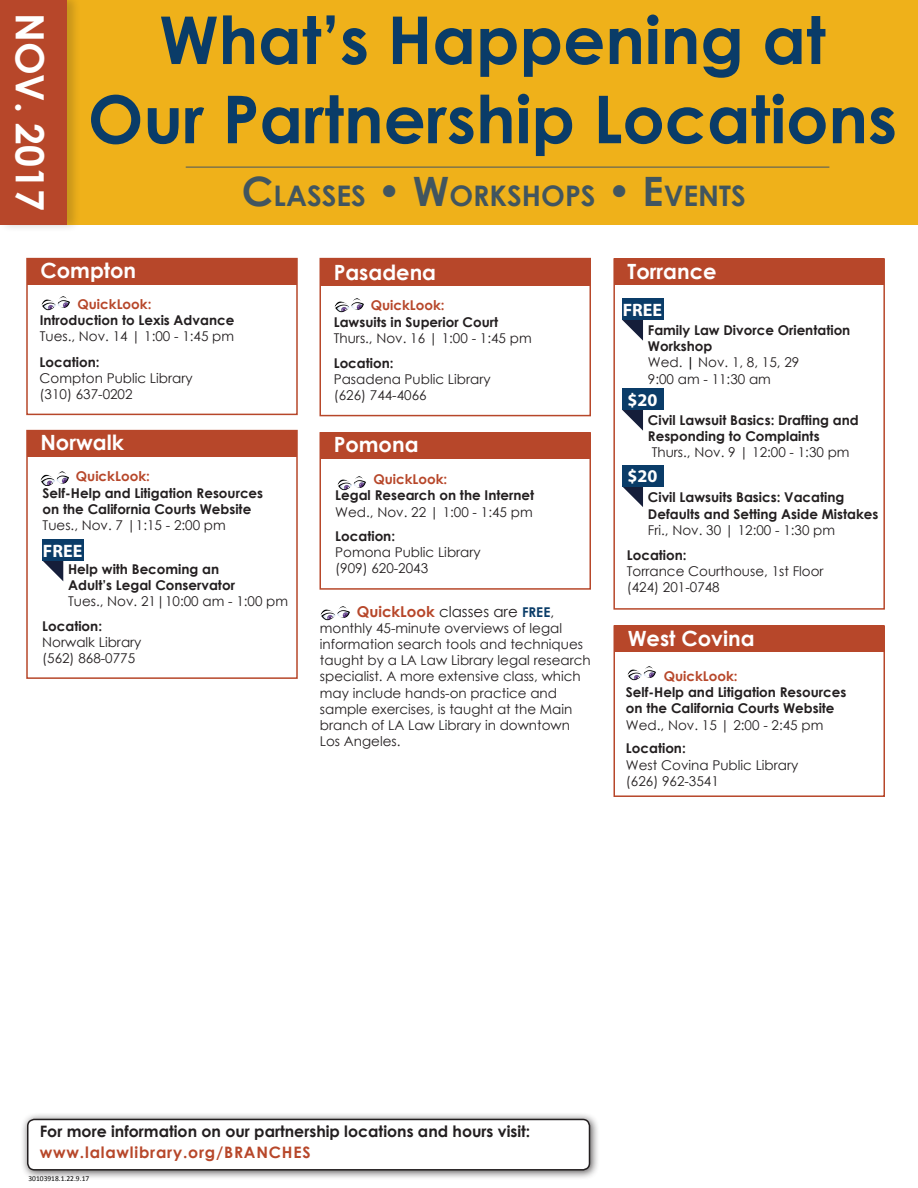
<style>
.page{position:relative;width:918px;height:1188px;background:#fff}
.page>*{position:absolute;margin:0;border:0;box-sizing:border-box;transform-origin:0 0}
.t1{font:700 66px/79.2px "Century Gothic";color:#0a3c68;text-align:center}
.t2{font:700 39px "Century Gothic";color:#fff}
.Class_Name{font:700 28.35px "Century Gothic";color:#41555f}
.Paragraph_Style_1{font:700 21px "Century Gothic";color:#fff}
.t3{font:700 18px "Myriad Pro";color:#fff}
.Class_Name-2{font:700 15.75px "Century Gothic";color:#231f20}
.Class_Name-3{font:700 15.75px "Century Gothic";letter-spacing:.05em;color:#b7472a}
.Class_Name-4{font:15px "Century Gothic";color:#231f20}
.Class_Name-5{font:13.5px/16.2px "Century Gothic";color:#231f20}
.Class_Name-6{font:700 13.5px/16.2px "Century Gothic";color:#231f20}
.Recuring{font:13.5px "Century Gothic";color:#231f20}
.Date__Time{font:13.5px "Century Gothic";color:#231f20}
.Class_Name-7{font:7.5px "Calibri";color:#000}
.s1{font-size:40.5px}
.s2{color:#b7472a}
.s3{font-weight:400}
.s4{font-weight:700;color:#b7472a}
.s5{font-weight:700;font-size:13.5px;color:#0a3c68}
.s6{font-size:13.5px}
.s7{font-weight:700;color:#000}
.s8{font-weight:700}
</style>
<div class="page">
<div style="left:0;top:0;width:918px;height:225px;background:#efb11a"></div>
<hr style="left:186px;top:167px;width:643px;height:1px;background:#485660">
<div style="left:20px;top:1112px;width:580px;height:68px;background:#231f20;opacity:.75"></div>
<div style="left:28px;top:1119px;width:562px;height:51px;background:#fff;border-radius:7px"></div>
<div style="left:27px;top:1119px;width:563px;height:52px;border:2px solid #231f20;border-radius:7px"></div>
<div style="left:26px;top:258px;width:272px;height:157px;border:2px solid #b7472a"></div>
<div style="left:27px;top:258px;width:270px;height:26px;background:#b7472a"></div>
<img style="left:41px;top:296px;width:29px;height:14px">
<div style="left:320px;top:258px;width:271px;height:158px;border:2px solid #b7472a"></div>
<div style="left:320px;top:259px;width:270px;height:27px;background:#b7472a"></div>
<img style="left:334px;top:298px;width:30px;height:14px">
<div style="left:320px;top:432px;width:271px;height:158px;border:2px solid #b7472a"></div>
<div style="left:320px;top:432px;width:270px;height:27px;background:#b7472a"></div>
<div style="left:613px;top:258px;width:272px;height:352px;border:2px solid #b7472a"></div>
<div style="left:614px;top:258px;width:270px;height:27px;background:#b7472a"></div>
<img style="left:337px;top:476px;width:29px;height:15px">
<div style="left:26px;top:430px;width:272px;height:249px;border:2px solid #b7472a"></div>
<div style="left:27px;top:430px;width:270px;height:26px;background:#b7472a"></div>
<img style="left:40px;top:471px;width:29px;height:15px">
<div style="left:614px;top:625px;width:271px;height:172px;border:2px solid #b7472a"></div>
<div style="left:614px;top:625px;width:270px;height:27px;background:#b7472a"></div>
<img style="left:627px;top:666px;width:29px;height:14px">
<div style="left:0;top:0;width:82px;height:233px;background:#231f20;opacity:.2"></div>
<div style="left:0;top:0;width:67px;height:225px;background:#b7472a"></div>
<img style="left:320px;top:606px;width:30px;height:15px">
<svg style="left:622px;top:320px;width:21px;height:21px"></svg>
<div style="left:622px;top:299px;width:42px;height:21px;background:#0a3c68"></div>
<svg style="left:622px;top:410px;width:21px;height:21px"></svg>
<div style="left:622px;top:389px;width:42px;height:21px;background:#0a3c68"></div>
<svg style="left:623px;top:487px;width:20px;height:20px"></svg>
<div style="left:622px;top:465px;width:42px;height:22px;background:#0a3c68"></div>
<svg style="left:43px;top:561px;width:21px;height:20px"></svg>
<div style="left:43px;top:539px;width:41px;height:22px;background:#0a3c68"></div>
<p class="t2" style="left:59px;top:12px;width:103px;rotate:90deg">APRIL</p>
<p class="t2" style="left:59px;top:13px;width:200px;rotate:90deg">NOV. 2017</p>
<p class="t1" style="left:88px;top:-2px;width:811px">What’s Happening at<br>Our Partnership Locations</p>
<p class="Class_Name" style="left:242px;top:174px;width:505px"><span class="s1">C</span>LASSES <span class="s1">• W</span>ORKSHOPS <span class="s1">• E</span>VENTS</p>
<p class="Paragraph_Style_1" style="left:40px;top:255px;width:97px">Compton</p>
<p class="Class_Name-6" style="left:40px;top:295px;width:196px;text-indent:38px"><span class="s2">QuickLook:<br></span>Introduction to Lexis Advance</p>
<p class="Class_Name-5" style="left:40px;top:328px;width:196px">Tues., Nov. 14 | 1:00 - 1:45 pm</p>
<p class="Class_Name-6" style="left:40px;top:353px;width:61px">Location:</p>
<p class="Class_Name-5" style="left:40px;top:370px;width:155px">Compton Public Library</p>
<p class="Class_Name-5" style="left:40px;top:386px;width:94px">(310) 637-0202</p>
<p class="Paragraph_Style_1" style="left:40px;top:427px;width:85px">Norwalk</p>
<p class="Class_Name-6" style="left:43px;top:468px;width:222px;text-indent:33px"><span class="s2">QuickLook:<br></span>Self-Help and Litigation Resources on the California Courts Website</p>
<p class="Class_Name-5" style="left:43px;top:517px;width:185px">Tues., Nov. 7 |1:15 - 2:00 pm</p>
<p class="t3" style="left:43px;top:539px;width:41px">FREE</p>
<p class="Class_Name-6" style="left:68px;top:560px;width:168px">Help with Becoming an<br>Adult’s Legal Conservator</p>
<p class="Class_Name-5" style="left:68px;top:593px;width:222px">Tues., Nov. 21|10:00 am - 1:00 pm</p>
<p class="Class_Name-6" style="left:42px;top:617px;width:61px">Location:</p>
<p class="Class_Name-5" style="left:42px;top:634px;width:101px">Norwalk Library</p>
<p class="Class_Name-5" style="left:42px;top:650px;width:94px">(562) 868-0775</p>
<p class="Paragraph_Style_1" style="left:334px;top:256px;width:104px">Pasadena</p>
<p class="Class_Name-6" style="left:334px;top:297px;width:166px;text-indent:37px"><span class="s2">QuickLook:<br></span>Lawsuits in Superior Court</p>
<p class="Class_Name-5" style="left:334px;top:330px;width:199px">Thurs., Nov. 16 | 1:00 - 1:45 pm</p>
<p class="Class_Name-6" style="left:334px;top:354px;width:61px">Location:</p>
<p class="Class_Name-5" style="left:334px;top:371px;width:158px">Pasadena Public Library (626) 744-4066</p>
<p class="Paragraph_Style_1" style="left:334px;top:429px;width:86px">Pomona</p>
<p class="Class_Name-6" style="left:335px;top:471px;width:200px;text-indent:38px"><span class="s2">QuickLook:<br></span>Legal Research on the Internet<br><span class="s3">Wed., Nov. 22 | 1:00 - 1:45 pm</span></p>
<p class="Class_Name-6" style="left:335px;top:527px;width:61px">Location:</p>
<p class="Class_Name-5" style="left:335px;top:544px;width:147px">Pomona Public Library</p>
<p class="Class_Name-5" style="left:335px;top:560px;width:94px">(909) 620-2043</p>
<p class="Class_Name-4" style="left:357px;top:601px;width:199px"><span class="s4">QuickLook</span> classes are <span class="s5">FREE</span><span class="s6">,</span></p>
<p class="Class_Name-5" style="left:320px;top:620px;width:244px">monthly 45-minute overviews of legal</p>
<p class="Class_Name-5" style="left:320px;top:636px;width:265px">information search tools and techniques</p>
<p class="Class_Name-5" style="left:320px;top:652px;width:272px">taught by a LA Law Library legal research</p>
<p class="Class_Name-5" style="left:320px;top:668px;width:262px">specialist. A more extensive class, which</p>
<p class="Class_Name-5" style="left:320px;top:684px;width:239px">may include hands-on practice and</p>
<p class="Class_Name-5" style="left:320px;top:701px;width:254px">sample exercises, is taught at the Main</p>
<p class="Class_Name-5" style="left:320px;top:717px;width:252px">branch of LA Law Library in downtown</p>
<p class="Class_Name-5" style="left:320px;top:733px;width:82px">Los Angeles.</p>
<p class="Paragraph_Style_1" style="left:628px;top:255px;width:91px">Torrance</p>
<p class="t3" style="left:623px;top:298px;width:41px">FREE</p>
<p class="Class_Name-6" style="left:648px;top:321px;width:204px">Family Law Divorce Orientation<br>Workshop</p>
<p class="Recuring" style="left:648px;top:353px;width:153px">Wed. <span class="s7">|</span> Nov. 1, 8, 15, 29</p>
<p class="Date__Time" style="left:648px;top:369px;width:125px">9:00 am - 11:30 am</p>
<p class="Class_Name-6" style="left:648px;top:411px;width:212px">Civil Lawsuit Basics: Drafting and<br>Responding to Complaints</p>
<p class="Class_Name-5" style="left:652px;top:444px;width:199px">Thurs., Nov. 9 | 12:00 - 1:30 pm</p>
<p class="Class_Name-6" style="left:648px;top:489px;width:232px">Civil Lawsuits Basics: Vacating<br>Defaults and Setting Aside Mistakes</p>
<p class="Recuring" style="left:648px;top:520px;width:189px">Fri., Nov. 30 | 12:00 - 1:30 pm</p>
<p class="Class_Name-5" style="left:627px;top:547px;width:198px"><span class="s8">Location:<br></span>Torrance Courthouse, 1st Floor</p>
<p class="Class_Name-5" style="left:627px;top:579px;width:94px">(424) 201-0748</p>
<p class="t3" style="left:627px;top:388px;width:31px">$20</p>
<p class="t3" style="left:627px;top:465px;width:31px">$20</p>
<p class="Paragraph_Style_1" style="left:628px;top:622px;width:128px">West Covina</p>
<p class="Class_Name-6" style="left:626px;top:667px;width:222px;text-indent:38px"><span class="s2">QuickLook:<br></span>Self-Help and Litigation Resources on the California Courts Website</p>
<p class="Class_Name-5" style="left:626px;top:716px;width:199px">Wed., Nov. 15 | 2:00 - 2:45 pm</p>
<p class="Class_Name-6" style="left:626px;top:740px;width:61px">Location:</p>
<p class="Class_Name-5" style="left:626px;top:756px;width:174px">West Covina Public Library</p>
<p class="Class_Name-5" style="left:626px;top:773px;width:94px">(626) 962-3541</p>
<p class="Class_Name-2" style="left:40px;top:1119px;width:492px">For more information on our partnership locations and hours visit:</p>
<p class="Class_Name-3" style="left:40px;top:1140px;width:272px">www.lalawlibrary.org/BRANCHES</p>
<p class="Class_Name-7" style="left:28px;top:1174px;width:62px">30103918.1.22.9.17</p>
</div>
